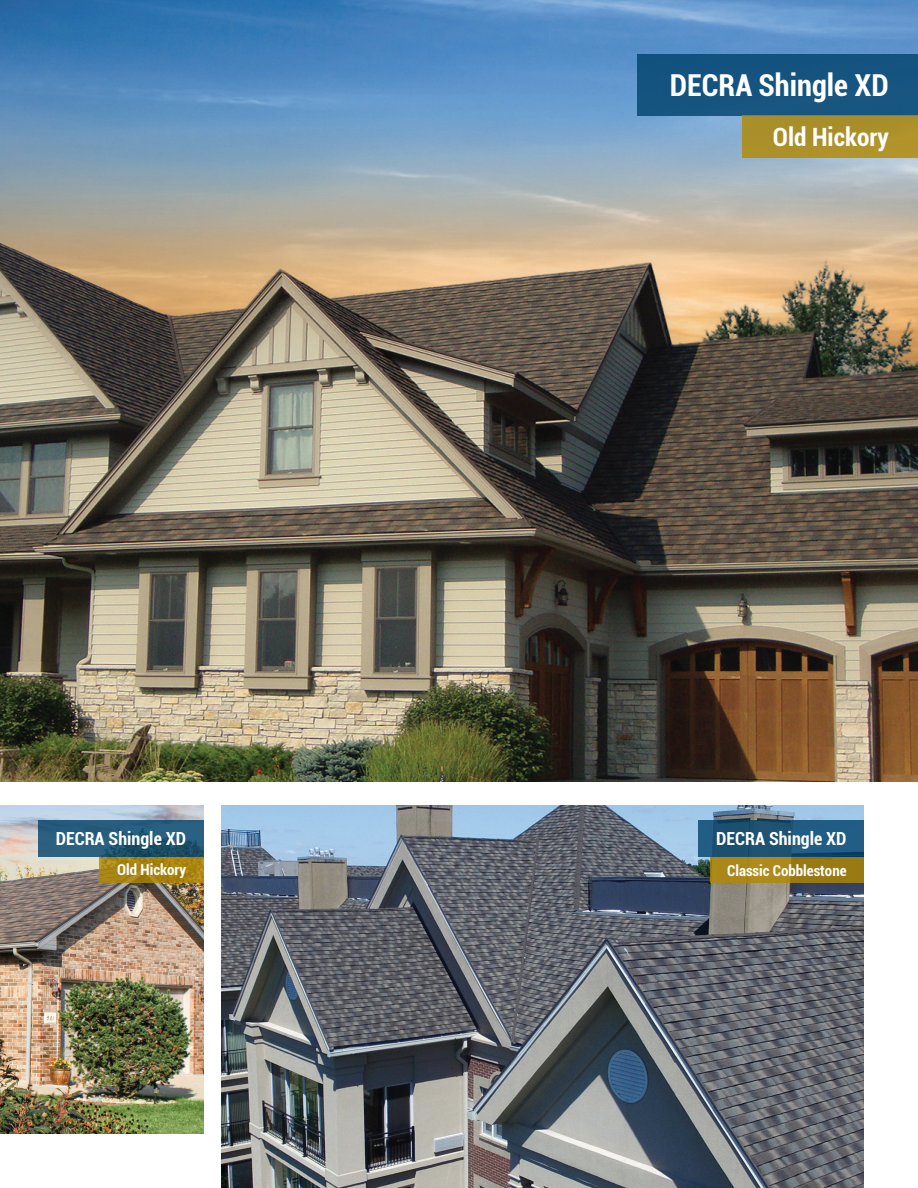
<style>
.page{position:relative;width:918px;height:1188px;background:#fff}
.page>*{position:absolute;margin:0;border:0;box-sizing:border-box;transform-origin:0 0}
.t1{font:700 condensed 30.3px "Roboto";color:#fff}
.t2{font:700 condensed 25.2px "Roboto";color:#fff}
.t3{font:700 condensed 18px "Roboto";color:#fff}
.t4{font:700 condensed 15px "Roboto";color:#fff}
</style>
<div class="page">
<img style="left:0;top:0;width:918px;height:781px">
<img style="left:221px;top:806px;width:643px;height:382px">
<img style="left:0;top:806px;width:204px;height:328px">
<svg style="left:38px;top:820px;width:166px;height:37px;background:#245978"></svg>
<svg style="left:99px;top:857px;width:105px;height:25px;background:#a98412"></svg>
<svg style="left:698px;top:820px;width:166px;height:37px;background:#1d5578"></svg>
<div style="left:711px;top:857px;width:153px;height:25px;background:linear-gradient(to right,#b18c1b,#957611)"></div>
<div style="left:637px;top:54px;width:281px;height:62px;background:#15547f"></div>
<div style="left:742px;top:116px;width:176px;height:42px;background:#ab902a"></div>
<p class="t3" style="left:56px;top:826px;width:132px">DECRA Shingle XD</p>
<p class="t4" style="left:117px;top:859px;width:70px">Old Hickory</p>
<p class="t1" style="left:670px;top:64px;width:220px">DECRA Shingle XD</p>
<p class="t2" style="left:773px;top:120px;width:117px">Old Hickory</p>
<p class="t3" style="left:716px;top:826px;width:132px">DECRA Shingle XD</p>
<p class="t4" style="left:727px;top:860px;width:121px">Classic Cobblestone</p>
</div>
